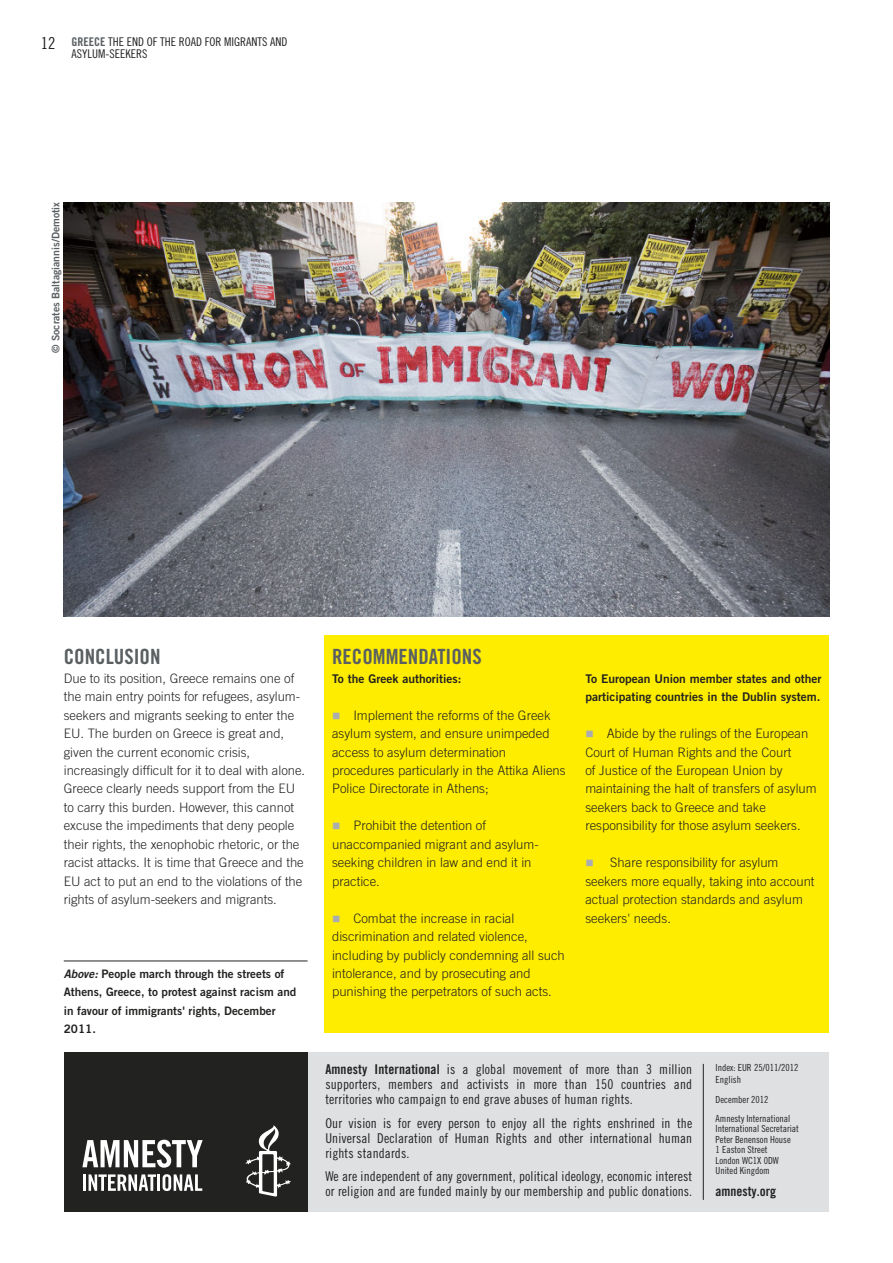
<style>
.page{position:relative;width:893px;height:1263px;background:#fff}
.page>*{position:absolute;margin:0;border:0;box-sizing:border-box;transform-origin:0 0}
.t1{font:21px "Amnesty Trade Gothic Bd Cn 20";color:#5a5f62}
.t2{font:16.5px "Amnesty Trade Gothic Cn 18";color:#222221}
.t3{font:13.5px/15px "Amnesty Trade Gothic Cn 18";letter-spacing:.01em;color:#222221;text-align:justify}
.t4{font:13.5px "Amnesty Trade Gothic Bd Cn 20";color:#222221}
.t5{font:300 13.05px/18.5px "Amnesty Trade Gothic";color:#222221}
.t6{font:12px/18.5px "Amnesty Trade Gothic Bd 2";color:#222221}
.t7{font:12px/12px "Amnesty Trade Gothic Cn 18";color:#222221}
.t8{font:11.7px/18.5px "Amnesty Trade Gothic Bd 2";color:#222221}
.t9{font:10.5px "Amnesty Trade Gothic Bd 2";color:#5a5f62}
.t10{font:9.75px/10.5px "Amnesty Trade Gothic Cn 18";color:#222221}
.s1{font-family:"Amnesty Trade Gothic Bd Cn 20";color:#5a5f62}
.s2{font-family:"Amnesty Trade Gothic Bd 2 Obl"}
.s3{color:#a9adb0}
.s4{font-family:"Amnesty Trade Gothic Bd Cn 20"}
</style>
<div class="page">
<div style="left:325px;top:635px;width:504px;height:398px;background:#ffed00"></div>
<div style="left:226px;top:1052px;width:602px;height:159px;background:#dee0e2"></div>
<hr style="left:703px;top:1064px;width:1px;height:136px;background:#222221">
<div style="left:64px;top:1052px;width:244px;height:159px;background:#222221"></div>
<svg style="left:82px;top:1139px;width:121px;height:52px"></svg>
<svg style="left:245px;top:1125px;width:46px;height:71px"></svg>
<img style="left:64px;top:203px;width:765px;height:414px">
<hr style="left:64px;top:961px;width:244px;height:1px;background:#222221">
<p class="t2" style="left:41px;top:33px;width:16px">12</p>
<p class="t7" style="left:71px;top:35px;width:217px"><span class="s1">GREECE</span> THE END OF THE ROAD FOR MIGRANTS AND<br>ASYLUM-SEEKERS</p>
<p class="t9" style="left:49px;top:353px;width:152px;rotate:-90deg">© Socrates Baltagiannis/Demotix</p>
<h1 class="t1" style="left:64px;top:644px;width:98px">CONCLUSION</h1>
<p class="t5" style="left:64px;top:669px;width:243px">Due to its position, Greece remains one of the main entry points for refugees, asylum&shy;seekers and migrants seeking to enter the EU. The burden on Greece is great and, given the current economic crisis, increasingly difficult for it to deal with alone.<br>Greece clearly needs support from the EU to carry this burden. However, this cannot excuse the impediments that deny people their rights, the xenophobic rhetoric, or the racist attacks. It is time that Greece and the EU act to put an end to the violations of the rights of asylum-seekers and migrants.</p>
<p class="t8" style="left:64px;top:964px;width:234px"><span class="s2">Above:</span> People march through the streets of Athens, Greece, to protest against racism and in favour of immigrants' rights, December 2011.</p>
<h1 class="t1" style="left:332px;top:644px;width:151px">RECOMMENDATIONS</h1>
<p class="t6" style="left:332px;top:669px;width:131px">To the Greek authorities:</p>
<p class="t5" style="left:332px;top:706px;width:235px"><span class="s3">■</span> Implement the reforms of the Greek asylum system, and ensure unimpeded access to asylum determination procedures particularly in the Attika Aliens Police Directorate in Athens;</p>
<p class="t5" style="left:332px;top:816px;width:208px"><span class="s3">■</span> Prohibit the detention of unaccompanied migrant and asylum&shy;seeking children in law and end it in practice.</p>
<p class="t5" style="left:332px;top:908px;width:234px"><span class="s3">■</span> Combat the increase in racial discrimination and related violence, including by publicly condemning all such intolerance, and by prosecuting and punishing the perpetrators of such acts.</p>
<p class="t6" style="left:585px;top:669px;width:237px">To European Union member states and other participating countries in the Dublin system.</p>
<p class="t5" style="left:585px;top:724px;width:233px"><span class="s3">■</span> Abide by the rulings of the European Court of Human Rights and the Court<br>of Justice of the European Union by maintaining the halt of transfers of asylum seekers back to Greece and take responsibility for those asylum seekers.</p>
<p class="t5" style="left:585px;top:853px;width:231px"><span class="s3">■</span> Share responsibility for asylum seekers more equally, taking into account actual protection standards and asylum seekers' needs.</p>
<p class="t3" style="left:325px;top:1061px;width:368px"><span class="s4">Amnesty International</span> is a global movement of more than 3 million supporters, members and activists in more than 150 countries and territories who campaign to end grave abuses of human rights.</p>
<p class="t3" style="left:325px;top:1115px;width:368px">Our vision is for every person to enjoy all the rights enshrined in the Universal Declaration of Human Rights and other international human rights standards.</p>
<p class="t3" style="left:325px;top:1169px;width:368px">We are independent of any government, political ideology, economic interest or religion and are funded mainly by our membership and public donations.</p>
<p class="t10" style="left:716px;top:1061px;width:84px;line-height:11.7px">Index: EUR 25/011/2012<br>English</p>
<p class="t10" style="left:716px;top:1090px;width:76px;line-height:19px">December 2012<br>Amnesty International</p>
<p class="t10" style="left:716px;top:1123px;width:85px">International Secretariat<br>Peter Benenson House<br>1 Easton Street<br>London WC1X 0DW<br>United Kingdom</p>
<p class="t4" style="left:716px;top:1183px;width:62px">amnesty.org</p>
</div>
